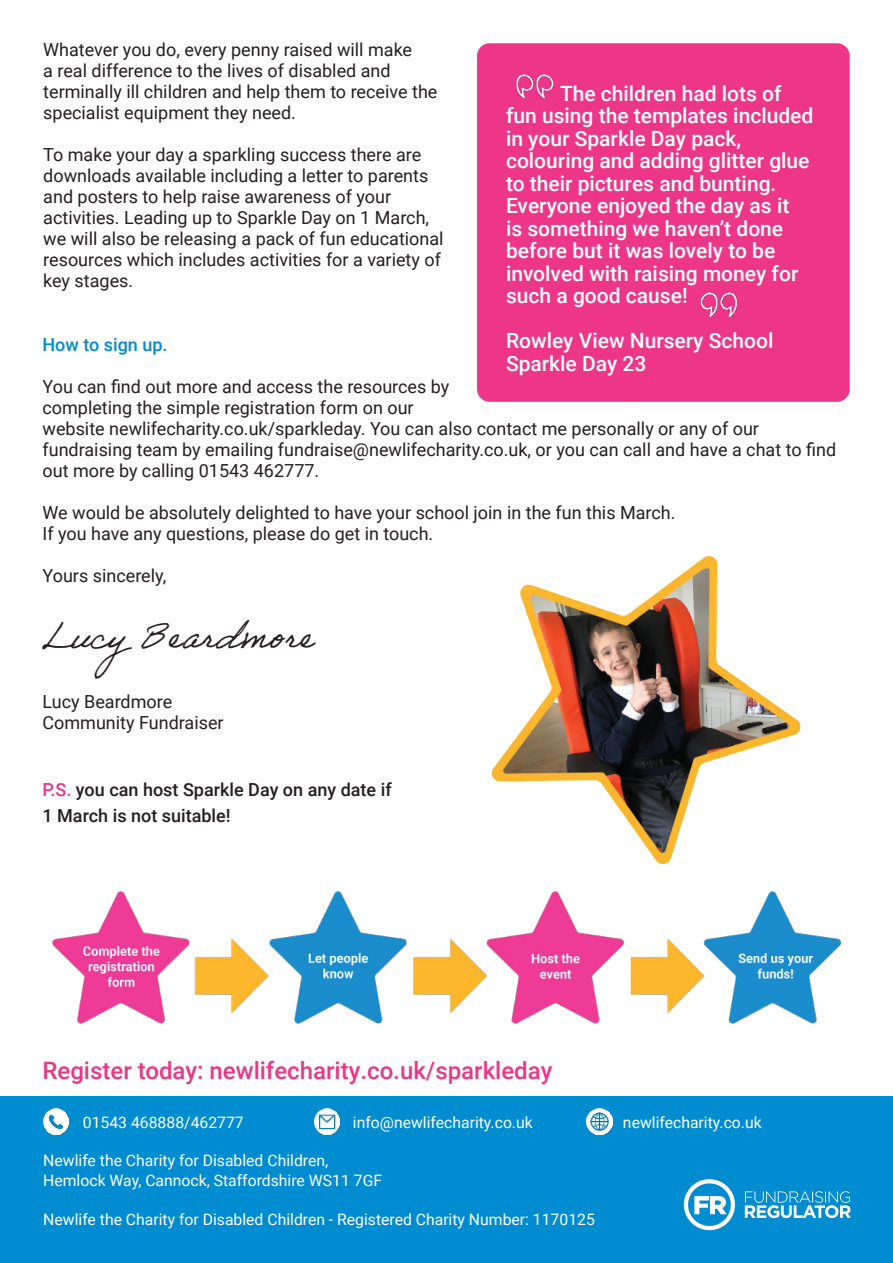
<style>
.page{position:relative;width:893px;height:1263px;background:#fff}
.page>*{position:absolute;margin:0;border:0;box-sizing:border-box;transform-origin:0 0}
.t1{font:36px "Adobe Handwriting Ernie";color:#231f20}
.t2{font:500 24px "Roboto";color:#ee3689}
.t3{font:500 21px/22.5px "Roboto";color:#fff}
.t4{font:18px/21px "Roboto";color:#231f20}
.t5{font:500 18px/25.5px "Roboto";color:#231f20}
.t6{font:500 18px "Roboto";color:#008cd0}
.t7{font:15.75px/19.5px "Roboto";color:#fff}
.s1{color:#ee3689}
</style>
<div class="page">
<div style="left:477px;top:43px;width:373px;height:359px;background:#ee3689;border-radius:13px"></div>
<img style="left:700px;top:292px;width:15px;height:26px">
<img style="left:715px;top:292px;width:23px;height:26px">
<img style="left:538px;top:74px;width:16px;height:26px">
<img style="left:515px;top:74px;width:23px;height:26px">
<img style="left:52px;top:891px;width:790px;height:133px">
<img style="left:491px;top:556px;width:310px;height:309px">
<div style="left:0;top:1097px;width:893px;height:166px;background:#008cd0"></div>
<img style="left:43px;top:1109px;width:26px;height:25px">
<img style="left:314px;top:1109px;width:26px;height:25px">
<img style="left:587px;top:1109px;width:25px;height:25px">
<svg style="left:745px;top:1191px;width:106px;height:28px"></svg>
<svg style="left:684px;top:1179px;width:51px;height:51px"></svg>
<p class="t4" style="left:43px;top:41px;width:396px">Whatever you do, every penny raised will make<br>a real difference to the lives of disabled and terminally ill children and help them to receive the specialist equipment they need.</p>
<p class="t4" style="left:43px;top:146px;width:402px">To make your day a sparkling success there are downloads available including a letter to parents and posters to help raise awareness of your activities. Leading up to Sparkle Day on 1 March, we will also be releasing a pack of fun educational resources which includes activities for a variety of key stages.</p>
<p class="t3" style="left:506px;top:84px;width:309px;text-indent:54px">The children had lots of fun using the templates included in your Sparkle Day pack, colouring and adding glitter glue to their pictures and bunting.<br>Everyone enjoyed the day as it<br>is something we haven’t done before but it was lovely to be involved with raising money for such a good cause!</p>
<p class="t3" style="left:506px;top:331px;width:269px">Rowley View Nursery School<br>Sparkle Day 23</p>
<p class="t6" style="left:43px;top:337px;width:127px">How to sign up.</p>
<p class="t4" style="left:43px;top:375px;width:795px">You can find out more and access the resources by<br>completing the simple registration form on our<br>website newlifecharity.co.uk/sparkleday. You can also contact me personally or any of our fundraising team by emailing fundraise@newlifecharity.co.uk, or you can call and have a chat to find out more by calling 01543 462777.</p>
<p class="t4" style="left:43px;top:501px;width:634px">We would be absolutely delighted to have your school join in the fun this March.<br>If you have any questions, please do get in touch.</p>
<p class="t4" style="left:43px;top:566px;width:125px">Yours sincerely,</p>
<h1 class="t1" style="left:43px;top:614px;width:272px">LucyBeardmore</h1>
<p class="t4" style="left:43px;top:692px;width:183px">Lucy Beardmore<br>Community Fundraiser</p>
<p class="t5" style="left:43px;top:778px;width:351px"><span class="s1">P.S.</span> you can host Sparkle Day on any date if<br>1 March is not suitable!</p>
<h2 class="t2" style="left:43px;top:1060px;width:511px">Register today: newlifecharity.co.uk/sparkleday</h2>
<p class="t7" style="left:83px;top:1112px;width:162px">01543 468888/462777</p>
<p class="t7" style="left:353px;top:1112px;width:181px">info@newlifecharity.co.uk</p>
<p class="t7" style="left:623px;top:1112px;width:140px">newlifecharity.co.uk</p>
<p class="t7" style="left:43px;top:1152px;width:340px">Newlife the Charity for Disabled Children,<br>Hemlock Way, Cannock, Staffordshire WS11 7GF</p>
<p class="t7" style="left:43px;top:1208px;width:553px">Newlife the Charity for Disabled Children - Registered Charity Number: 1170125</p>
</div>
